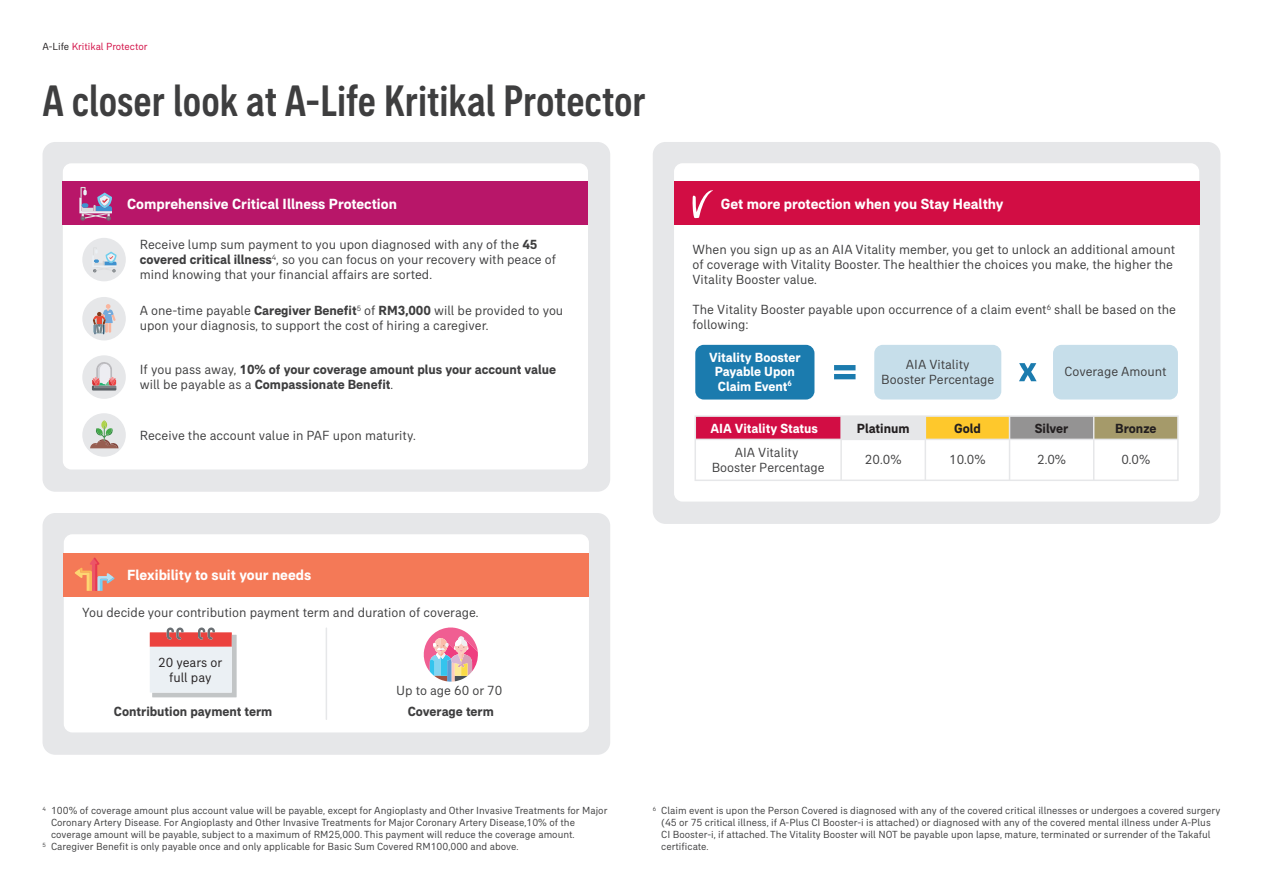
<style>
.page{position:relative;width:1263px;height:893px;background:#fff}
.page>*{position:absolute;margin:0;border:0;box-sizing:border-box;transform-origin:0 0}
.t1{font:500 condensed 45px "AIA Everest";color:#3e3e3f}
.t2{font:700 15px "AIA Everest";color:#fff}
.t3{font:13.5px/15px "AIA Everest";color:#3e3e3f}
.t4{font:700 13.5px/15px "AIA Everest";color:#3e3e3f}
.t5{font:700 13.5px/14.2px "AIA Everest";color:#fff;text-align:center}
.t6{font:700 13.5px "AIA Everest";color:#231f20}
.t7{font:13.5px/15px "AIA Everest";color:#231f20;text-align:center}
.t8{font:10.5px/12px "AIA Everest";color:#3e3e3f}
.t9{font:10.5px "AIA Everest";color:#d20d44}
.s1{color:#231f20}
.s2{font-weight:700}
.s3{font-weight:400}
</style>
<div class="page">
<div style="left:43px;top:142px;width:567px;height:350px;background:#e6e7e9;border-radius:13px"></div>
<div style="left:63px;top:163px;width:525px;height:306px;background:#fff;border-radius:9px"></div>
<div style="left:63px;top:182px;width:525px;height:43px;background:#b81669"></div>
<svg style="left:79px;top:187px;width:33px;height:34px"></svg>
<div style="left:43px;top:513px;width:567px;height:242px;background:#e6e7e9;border-radius:13px"></div>
<div style="left:64px;top:534px;width:525px;height:198px;background:#fff;border-radius:9px"></div>
<div style="left:64px;top:553px;width:525px;height:43px;background:#f47957"></div>
<div style="left:82px;top:238px;width:44px;height:43px;background:#e6e7e9;border-radius:50%"></div>
<div style="left:82px;top:297px;width:44px;height:43px;background:#e6e7e9;border-radius:50%"></div>
<div style="left:82px;top:355px;width:44px;height:44px;background:#e6e7e9;border-radius:50%"></div>
<div style="left:82px;top:413px;width:44px;height:44px;background:#e6e7e9;border-radius:50%"></div>
<svg style="left:150px;top:627px;width:87px;height:70px;background:#e4cacc"></svg>
<svg style="left:424px;top:627px;width:54px;height:55px"></svg>
<hr style="left:326px;top:628px;width:1px;height:91px;background:#e6e7e9">
<svg style="left:75px;top:557px;width:39px;height:34px"></svg>
<svg style="left:93px;top:304px;width:23px;height:30px"></svg>
<svg style="left:93px;top:250px;width:24px;height:23px"></svg>
<svg style="left:92px;top:362px;width:24px;height:29px"></svg>
<svg style="left:90px;top:420px;width:28px;height:28px"></svg>
<div style="left:653px;top:142px;width:567px;height:382px;background:#e6e7e9;border-radius:13px"></div>
<div style="left:674px;top:163px;width:525px;height:339px;background:#fff;border-radius:9px"></div>
<div style="left:674px;top:182px;width:525px;height:43px;background:#d20d44"></div>
<svg style="left:692px;top:190px;width:21px;height:28px"></svg>
<div style="left:695px;top:416px;width:146px;height:23px;background:#d20d44"></div>
<div style="left:841px;top:416px;width:84px;height:23px;background:#e6e7e9"></div>
<div style="left:925px;top:416px;width:84px;height:23px;background:#fec82c"></div>
<div style="left:1009px;top:416px;width:85px;height:23px;background:#949393"></div>
<div style="left:1094px;top:416px;width:84px;height:23px;background:#a59a6a"></div>
<hr style="left:840px;top:416px;width:2px;height:64px;background:#e6e7e9">
<hr style="left:924px;top:416px;width:2px;height:64px;background:#e6e7e9">
<hr style="left:1009px;top:416px;width:1px;height:64px;background:#e6e7e9">
<hr style="left:1093px;top:416px;width:1px;height:64px;background:#e6e7e9">
<hr style="left:695px;top:439px;width:483px;height:1px;background:#e6e7e9">
<div style="left:694px;top:415px;width:485px;height:66px;border:2px solid #e6e7e9"></div>
<div style="left:874px;top:345px;width:127px;height:55px;background:#c6deea;border-radius:9px"></div>
<div style="left:695px;top:345px;width:119px;height:55px;background:#1b7bae;border-radius:9px"></div>
<svg style="left:834px;top:365px;width:21px;height:14px"></svg>
<div style="left:1053px;top:345px;width:125px;height:55px;background:#c6deea;border-radius:9px"></div>
<svg style="left:1019px;top:363px;width:17px;height:18px"></svg>
<p class="t9" style="left:43px;top:40px;width:107px"><span class="s1">A-Life</span> Kritikal Protector</p>
<h1 class="t1" style="left:43px;top:75px;width:605px">A closer look at A-Life Kritikal Protector</h1>
<h2 class="t2" style="left:127px;top:195px;width:271px">Comprehensive Critical Illness Protection</h2>
<p class="t3" style="left:140px;top:237px;width:418px">Receive lump sum payment to you upon diagnosed with any of the <span class="s2">45 covered critical illness</span><sup>4</sup>, so you can focus on your recovery with peace of mind knowing that your financial affairs are sorted.</p>
<p class="t3" style="left:140px;top:303px;width:425px">A one-time payable <span class="s2">Caregiver Benefit</span><sup>5</sup> of <span class="s2">RM3,000</span> will be provided to you upon your diagnosis, to support the cost of hiring a caregiver.</p>
<p class="t4" style="left:140px;top:361px;width:418px"><span class="s3">If you pass away,</span> 10% of your coverage amount plus your account value <span class="s3">will be payable as a</span> Compassionate Benefit<span class="s3">.</span></p>
<p class="t3" style="left:140px;top:428px;width:277px">Receive the account value in PAF upon maturity.</p>
<h2 class="t2" style="left:721px;top:195px;width:284px">Get more protection when you Stay Healthy</h2>
<p class="t3" style="left:692px;top:242px;width:484px">When you sign up as an AIA Vitality member, you get to unlock an additional amount of coverage with Vitality Booster. The healthier the choices you make, the higher the<br>Vitality Booster value.</p>
<p class="t3" style="left:692px;top:302px;width:485px">The Vitality Booster payable upon occurrence of a claim event<sup>6</sup> shall be based on the following:</p>
<p class="t5" style="left:709px;top:350px;width:93px">Vitality Booster<br>Payable Upon<br>Claim Event<sup>6</sup></p>
<p class="t3" style="left:881px;top:357px;width:114px;text-align:center">AIA Vitality<br>Booster Percentage</p>
<p class="t3" style="left:1064px;top:364px;width:104px">Coverage Amount</p>
<p class="t5" style="left:710px;top:421px;width:109px">AIA Vitality Status</p>
<p class="t6" style="left:857px;top:420px;width:54px">Platinum</p>
<p class="t6" style="left:954px;top:420px;width:28px">Gold</p>
<p class="t6" style="left:1035px;top:420px;width:35px">Silver</p>
<p class="t6" style="left:1115px;top:420px;width:43px">Bronze</p>
<p class="t3" style="left:865px;top:452px;width:38px">20.0%</p>
<p class="t3" style="left:949px;top:452px;width:38px">10.0%</p>
<p class="t3" style="left:1037px;top:452px;width:30px">2.0%</p>
<p class="t3" style="left:1121px;top:452px;width:30px">0.0%</p>
<p class="t3" style="left:712px;top:445px;width:114px;text-align:center">AIA Vitality<br>Booster Percentage</p>
<h2 class="t2" style="left:127px;top:566px;width:186px">Flexibility to suit your needs</h2>
<p class="t3" style="left:82px;top:605px;width:398px">You decide your contribution payment term and duration of coverage.</p>
<p class="t7" style="left:158px;top:655px;width:66px">20 years or full pay</p>
<p class="t3" style="left:396px;top:683px;width:108px">Up to age 60 or 70</p>
<p class="t4" style="left:114px;top:704px;width:160px">Contribution payment term</p>
<p class="t4" style="left:408px;top:704px;width:88px">Coverage term</p>
<p class="t8" style="left:43px;top:805px;width:566px"><sup>4</sup> 100% of coverage amount plus account value will be payable, except for Angioplasty and Other Invasive Treatments for Major</p>
<p class="t8" style="left:51px;top:817px;width:526px">Coronary Artery Disease. For Angioplasty and Other Invasive Treatments for Major Coronary Artery Disease,10% of the</p>
<p class="t8" style="left:51px;top:829px;width:525px">coverage amount will be payable, subject to a maximum of RM25,000. This payment will reduce the coverage amount.</p>
<p class="t8" style="left:43px;top:841px;width:478px"><sup>5</sup> Caregiver Benefit is only payable once and only applicable for Basic Sum Covered RM100,000 and above.</p>
<p class="t8" style="left:661px;top:805px;width:561px;text-indent:-8px"><sup>6</sup> Claim event is upon the Person Covered is diagnosed with any of the covered critical illnesses or undergoes a covered surgery (45 or 75 critical illness, if A-Plus CI Booster-i is attached) or diagnosed with any of the covered mental illness under A-Plus CI Booster-i, if attached. The Vitality Booster will NOT be payable upon lapse, mature, terminated or surrender of the Takaful certificate.</p>
</div>
